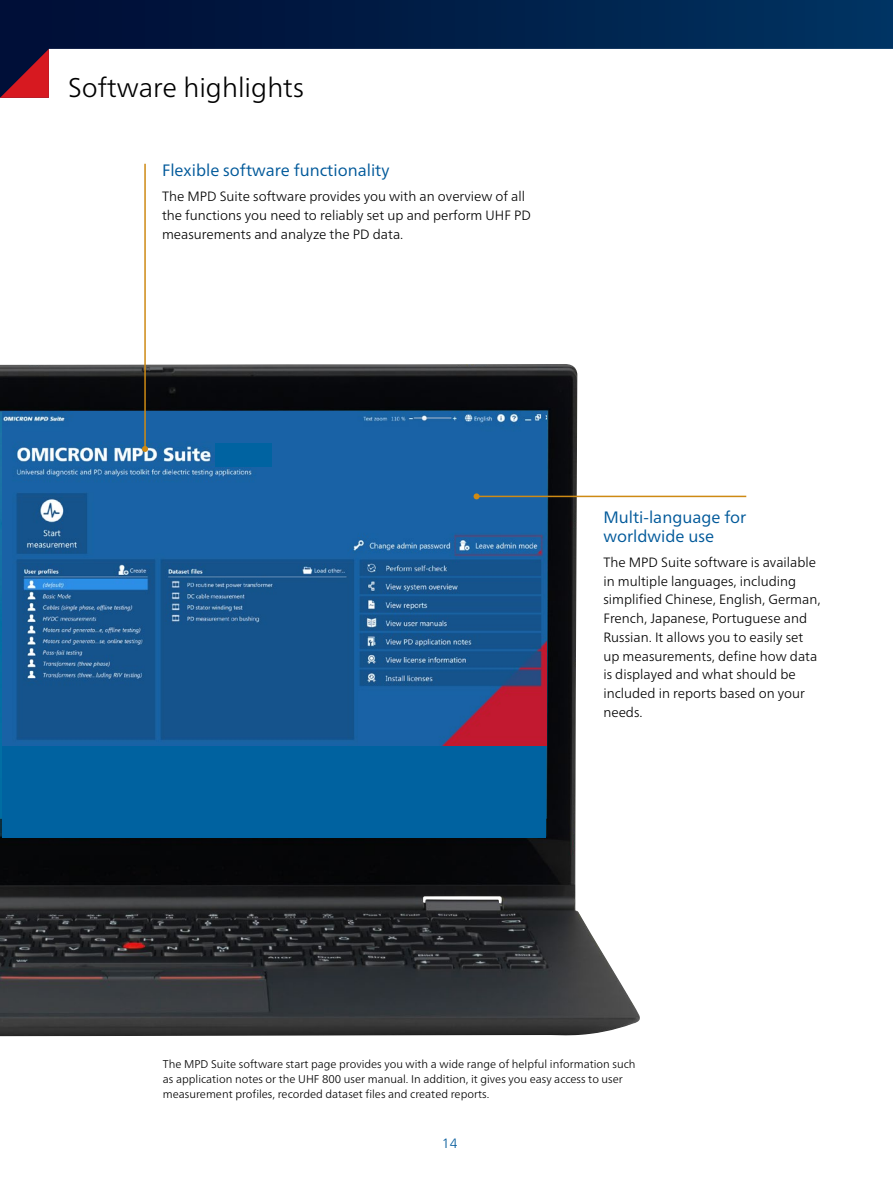
<style>
.page{position:relative;width:893px;height:1191px;background:#fff}
.page>*{position:absolute;margin:0;border:0;box-sizing:border-box;transform-origin:0 0}
.Content_-_Page_Headl{font:300 27px "Frutiger Neue LTW1 G";color:#000}
.Content_-_Headline_1{font:16.5px/18.8px "Frutiger Neue LTW1 G";color:#00599a}
.Content_-_Normal{font:300 13.5px/18.8px "Frutiger Neue LTW1 G";color:#000}
.Content_-_Headline_1-2{font:300 13.5px/18.8px "Frutiger Neue LTW1 G";color:#000}
.t1{font:300 13.5px "Frutiger Neue LTW1 G";color:#00599a}
.Picture_-_Descriptio{font:300 11.25px/15px "Frutiger Neue LTW1 G";color:#000}
</style>
<div class="page">
<svg style="left:0;top:0;width:893px;height:49px;background:#001f49"></svg>
<svg style="left:0;top:49px;width:49px;height:49px;background:#6b142c"></svg>
<img style="left:0;top:364px;width:641px;height:673px">
<div style="left:2px;top:411px;width:544px;height:426px;background:#0062a0"></div>
<img style="left:2px;top:411px;width:544px;height:334px">
<hr style="left:477px;top:495px;width:269px;height:2px;background:#ce8a14">
<svg style="left:474px;top:493px;width:6px;height:6px"></svg>
<hr style="left:144px;top:164px;width:2px;height:285px;background:#ce8a14">
<svg style="left:142px;top:446px;width:6px;height:6px"></svg>
<div style="left:216px;top:443px;width:56px;height:24px;background:#0063a1"></div>
<p class="Content_-_Page_Headl" style="left:68px;top:71px;width:237px">Software highlights</p>
<p class="Content_-_Headline_1" style="left:162px;top:161px;width:229px">Flexible software functionality</p>
<p class="Content_-_Headline_1-2" style="left:162px;top:187px;width:370px">The MPD Suite software provides you with an overview of all the functions you need to reliably set up and perform UHF PD measurements and analyze the PD data.</p>
<p class="Content_-_Headline_1" style="left:603px;top:507px;width:144px">Multi-language for worldwide use</p>
<p class="Content_-_Normal" style="left:603px;top:552px;width:219px">The MPD Suite software is available in multiple languages, including simplified Chinese, English, German,<br>French, Japanese, Portuguese and<br>Russian. It allows you to easily set up measurements, define how data is displayed and what should be included in reports based on your needs.</p>
<p class="Picture_-_Descriptio" style="left:163px;top:1056px;width:474px">The MPD Suite software start page provides you with a wide range of helpful information such as application notes or the UHF 800 user manual. In addition, it gives you easy access to user measurement profiles, recorded dataset files and created reports.</p>
<p class="t1" style="left:442px;top:1135px;width:17px">14</p>
</div>
